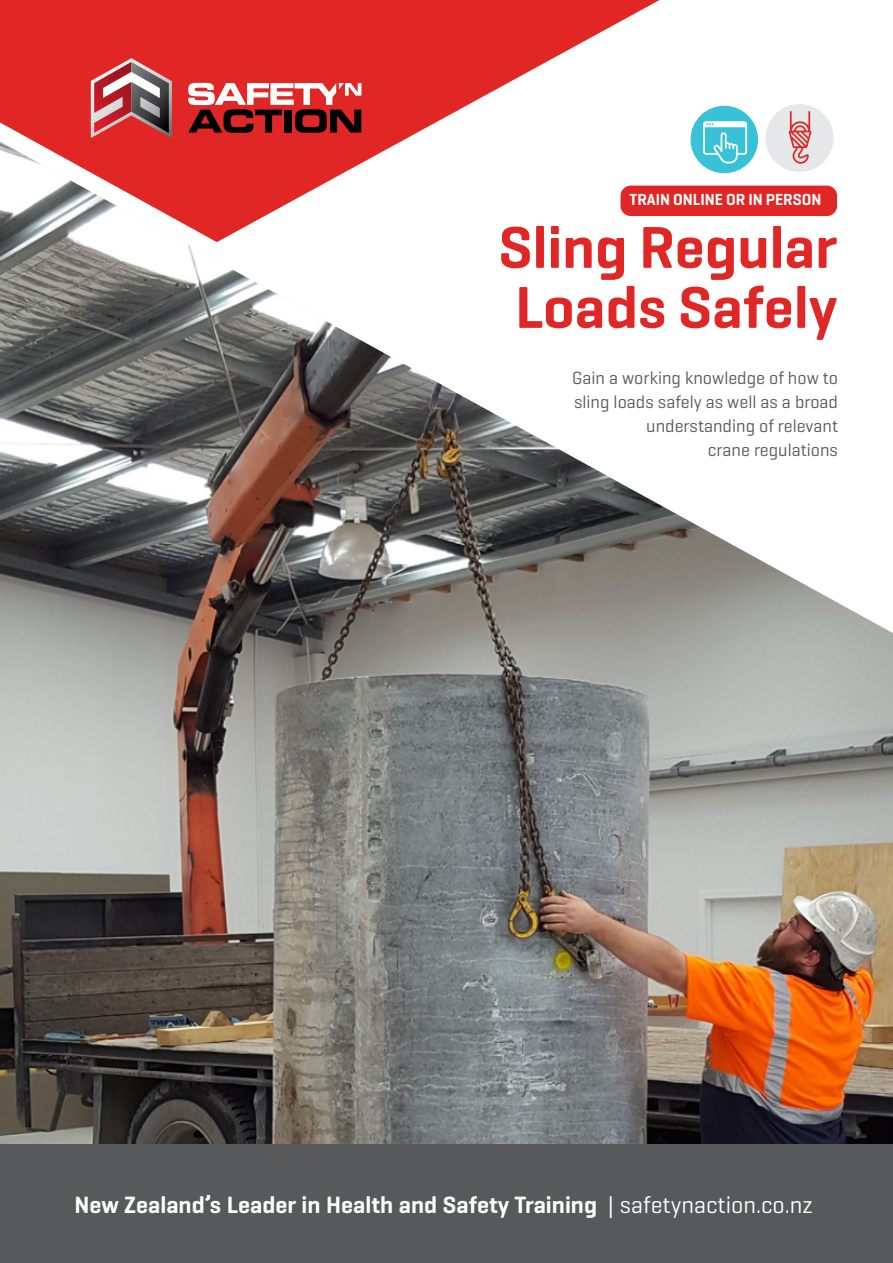
<style>
.page{position:relative;width:893px;height:1263px;background:#fff}
.page>*{position:absolute;margin:0;border:0;box-sizing:border-box;transform-origin:0 0}
.t1{font:600 60px/60px "Geogrotesque";color:#e02726}
.t2{font:600 24px "Geogrotesque";color:#fff}
.t3{font:18px/24px "Geogrotesque";color:#58595b;text-align:right}
.t4{font:600 16.35px "Geogrotesque";color:#fff}
.s1{font-weight:400}
</style>
<div class="page">
<img style="left:0;top:145px;width:893px;height:999px">
<div style="left:765px;top:104px;width:69px;height:68px;background:#e6e7e8;border-radius:50%"></div>
<svg style="left:789px;top:111px;width:22px;height:53px"></svg>
<div style="left:690px;top:106px;width:68px;height:67px;background:#39c2d7;border-radius:50%"></div>
<svg style="left:708px;top:121px;width:39px;height:42px"></svg>
<div style="left:620px;top:186px;width:217px;height:30px;background:#e02726;border-radius:10px"></div>
<svg style="left:708px;top:224px;width:120px;height:2px"></svg>
<svg style="left:0;top:0;width:708px;height:243px"></svg>
<svg style="left:91px;top:58px;width:81px;height:80px;background:#b46063"></svg>
<svg style="left:188px;top:83px;width:173px;height:50px"></svg>
<div style="left:0;top:1144px;width:893px;height:119px;background:#58595b"></div>
<p class="t4" style="left:629px;top:189px;width:194px">TRAIN ONLINE OR IN PERSON</p>
<h1 class="t1" style="left:499px;top:217px;width:340px">Sling Regular<br>Loads Safely</h1>
<p class="t3" style="left:572px;top:365px;width:267px">Gain a working knowledge of how to sling loads safely as well as a broad understanding of relevant<br>crane regulations</p>
<h2 class="t2" style="left:74px;top:1189px;width:740px">New Zealand’s Leader in Health and Safety Training <span class="s1">| safetynaction.co.nz</span></h2>
</div>
